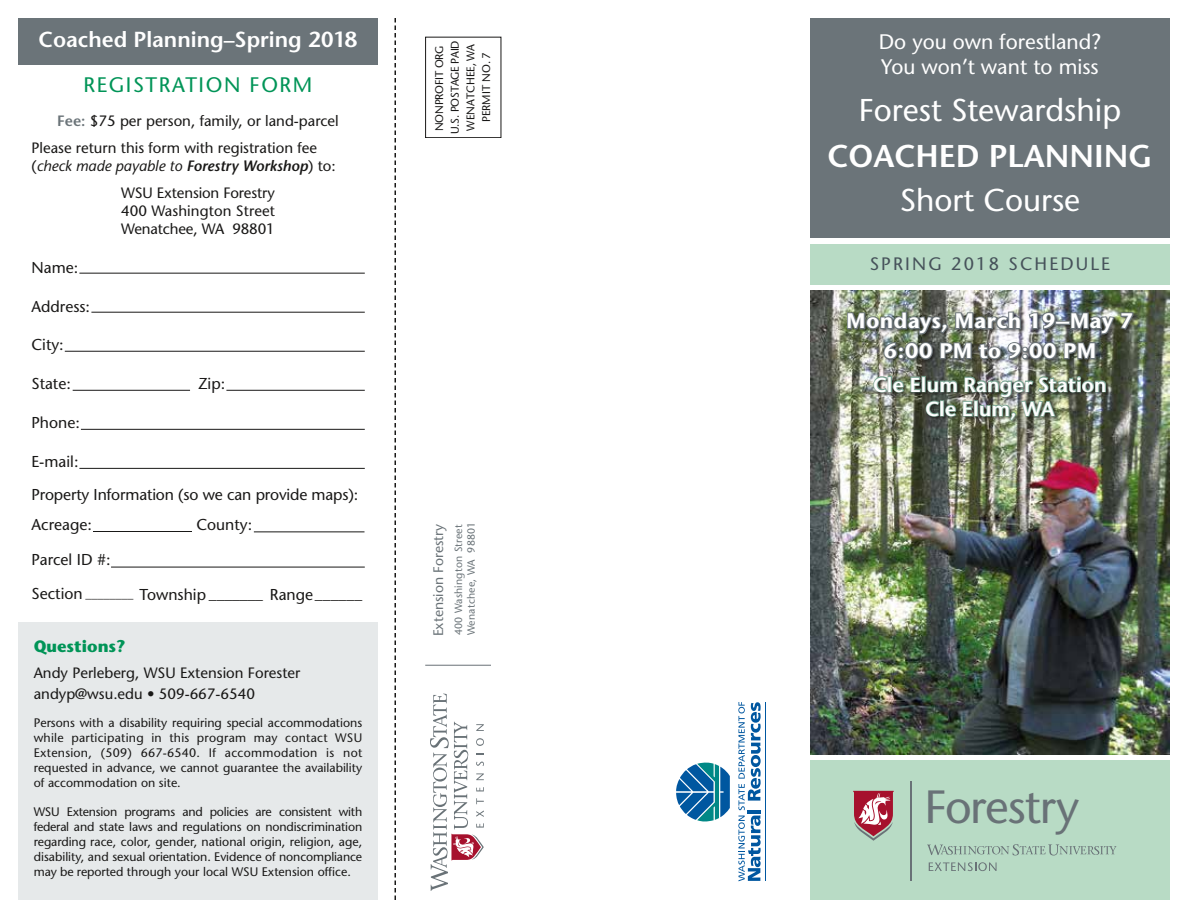
<style>
.page{position:relative;width:1188px;height:918px;background:#fff}
.page>*{position:absolute;margin:0;border:0;box-sizing:border-box;transform-origin:0 0}
.t1{font:500 46.5px "Stone Sans Std";letter-spacing:-.025em;color:#697277}
.t2{font:500 31.5px "Stone Sans Std";color:#fff}
.t3{font:600 31.5px "Stone Sans Std";color:#fff}
.t4{font:600 21.75px "Stone Sans Std";color:#fff}
.t5{font:500 21px/25.2px "Stone Sans Std";color:#fff}
.t6{font:700 21px/30px "Stone Sans IIITC Std";letter-spacing:.03em;color:#fff;text-align:center}
.t7{font:500 21px "Stone Sans Std";letter-spacing:.075em;color:#009457}
.t8{font:600 20.25px/24.3px "Stone Sans IIITC Std";letter-spacing:.01em;color:#fff;text-align:center}
.t9{font:500 18px "Stone Sans Std";letter-spacing:.12em;color:#46525a}
.t10{font:700 16.5px "Stone Sans Std";color:#009457}
.t11{font:500 15.75px/33px "Stone Sans Std";color:#191817}
.t12{font:500 15px/27px "Stone Sans Std";color:#191817}
.t13{font:500 13.8px "Stone Sans Std";color:#697277}
.t14{font:500 12.3px/15px "Stone Sans Std";color:#191817;text-align:justify}
.t15{font:11.1px/15.6px "Stone Sans";letter-spacing:-.02em;color:#191817;text-align:center}
.t16{font:500 10.5px/12.6px "Stone Sans Std";letter-spacing:.02em;color:#6b7479}
.t17{font:500 9.9px/11.9px "Stone Sans Std";color:#697277}
.s1{font-weight:600;color:#6b7479}
.s2{font-style:italic}
.s3{font-weight:600;font-style:italic}
.s4{font-size:12px}
</style>
<div class="page">
<div style="left:810px;top:760px;width:360px;height:140px;background:#b8dbc5"></div>
<div style="left:810px;top:18px;width:360px;height:220px;background:#6b7479"></div>
<div style="left:810px;top:244px;width:360px;height:41px;background:#b8dbc5"></div>
<img style="left:810px;top:291px;width:360px;height:463px">
<div style="left:18px;top:623px;width:360px;height:277px;background:#e6e9ea"></div>
<div style="left:18px;top:18px;width:360px;height:46px;background:#6b7479"></div>
<svg style="left:394px;top:18px;width:2px;height:882px"></svg>
<svg style="left:430px;top:693px;width:54px;height:198px"></svg>
<hr style="left:425px;top:665px;width:65px;height:1px;background:#697277">
<hr style="left:79px;top:273px;width:286px;height:1px;background:#191817">
<hr style="left:91px;top:312px;width:274px;height:1px;background:#191817">
<hr style="left:65px;top:351px;width:300px;height:1px;background:#191817">
<hr style="left:73px;top:390px;width:117px;height:1px;background:#191817">
<hr style="left:226px;top:390px;width:139px;height:1px;background:#191817">
<hr style="left:81px;top:429px;width:284px;height:1px;background:#191817">
<hr style="left:79px;top:468px;width:286px;height:1px;background:#191817">
<hr style="left:93px;top:531px;width:99px;height:1px;background:#191817">
<hr style="left:254px;top:531px;width:110px;height:1px;background:#191817">
<hr style="left:111px;top:567px;width:254px;height:1px;background:#191817">
<svg style="left:853px;top:791px;width:41px;height:50px"></svg>
<svg style="left:927px;top:844px;width:190px;height:12px"></svg>
<svg style="left:929px;top:862px;width:68px;height:9px"></svg>
<hr style="left:910px;top:781px;width:1px;height:99px;background:#697277">
<svg style="left:738px;top:702px;width:23px;height:179px"></svg>
<svg style="left:676px;top:762px;width:54px;height:60px"></svg>
<hr style="left:765px;top:702px;width:1px;height:179px;background:#0057a0">
<div style="left:847px;top:312px;width:291px;height:113px;background:#191817;opacity:.65"></div>
<img style="left:846px;top:303px;width:289px;height:58px">
<img style="left:873px;top:375px;width:234px;height:47px">
<div style="left:425px;top:37px;width:76px;height:101px;border:1px solid #191817"></div>
<h3 class="t4" style="left:39px;top:27px;width:320px">Coached Planning–Spring 2018</h3>
<h3 class="t7" style="left:84px;top:73px;width:230px">REGISTRATION FORM</h3>
<p class="t12" style="left:32px;top:107px;width:309px;text-indent:26px"><span class="s1">Fee:</span> $75 per person, family, or land-parcel<br>Please return this form with registration fee</p>
<p class="t12" style="left:121px;top:152px;width:216px;text-indent:-90px">(<span class="s2">check made payable to</span> <span class="s3">Forestry Workshop</span>) to:<br>WSU Extension Forestry</p>
<p class="t12" style="left:121px;top:201px;width:155px;line-height:18px">400 Washington Street<br>Wenatchee, WA 98801</p>
<p class="t11" style="left:32px;top:251px;width:48px">Name:</p>
<p class="t11" style="left:32px;top:290px;width:60px">Address:</p>
<p class="t11" style="left:32px;top:329px;width:34px">City:</p>
<p class="t11" style="left:32px;top:368px;width:41px">State:</p>
<p class="t11" style="left:198px;top:368px;width:29px">Zip:</p>
<p class="t11" style="left:32px;top:407px;width:50px">Phone:</p>
<p class="t11" style="left:32px;top:446px;width:328px">E-mail:<br>Property Information (so we can provide maps):</p>
<p class="t11" style="left:32px;top:509px;width:62px">Acreage:</p>
<p class="t11" style="left:196px;top:509px;width:57px">County:</p>
<p class="t11" style="left:32px;top:542px;width:332px;line-height:34.5px">Parcel ID #:<br>Section <span class="s4">________</span> Township _______ Range______</p>
<h3 class="t10" style="left:34px;top:637px;width:94px">Questions?</h3>
<p class="t12" style="left:34px;top:662px;width:268px;line-height:21px">Andy Perleberg, WSU Extension Forester andyp@wsu.edu • 509-667-6540</p>
<p class="t14" style="left:34px;top:716px;width:330px">Persons with a disability requiring special accommodations while participating in this program may contact WSU Extension, (509) 667-6540. If accommodation is not requested in advance, we cannot guarantee the availability of accommodation on site.</p>
<p class="t14" style="left:34px;top:804px;width:330px">WSU Extension programs and policies are consistent with federal and state laws and regulations on nondiscrimination regarding race, color, gender, national origin, religion, age, disability, and sexual orientation. Evidence of noncompliance may be reported through your local WSU Extension office.</p>
<p class="t15" style="left:432px;top:134px;width:95px;rotate:-90deg">NONPROFIT ORG<br>U.S. POSTAGE PAID<br>WENATCHEE, WA<br>PERMIT NO. 7</p>
<p class="t16" style="left:452px;top:635px;width:115px;rotate:-90deg">400 Washington Street<br>Wenatchee, WA 98801</p>
<p class="t13" style="left:430px;top:636px;width:114px;rotate:-90deg">Extension Forestry</p>
<p class="t17" style="left:450px;top:636px;width:88px;rotate:-90deg">600 128<sup>th</sup> St. SE<br>Exerett, WA 98208</p>
<h3 class="t5" style="left:879px;top:29px;width:224px">Do you own forestland?<br>You won’t want to miss</h3>
<h2 class="t2" style="left:859px;top:91px;width:264px">Forest Stewardship</h2>
<h2 class="t3" style="left:827px;top:137px;width:327px">COACHED PLANNING</h2>
<h2 class="t2" style="left:900px;top:181px;width:182px">Short Course</h2>
<h3 class="t9" style="left:870px;top:254px;width:242px">SPRING 2018 SCHEDULE</h3>
<h3 class="t6" style="left:847px;top:305px;width:288px">Mondays, March 19–May 7<br>6:00 PM to 9:00 PM</h3>
<h3 class="t8" style="left:873px;top:372px;width:235px">Cle Elum Ranger Station<br>Cle Elum, WA</h3>
<h1 class="t1" style="left:925px;top:780px;width:156px">Forestry</h1>
</div>
